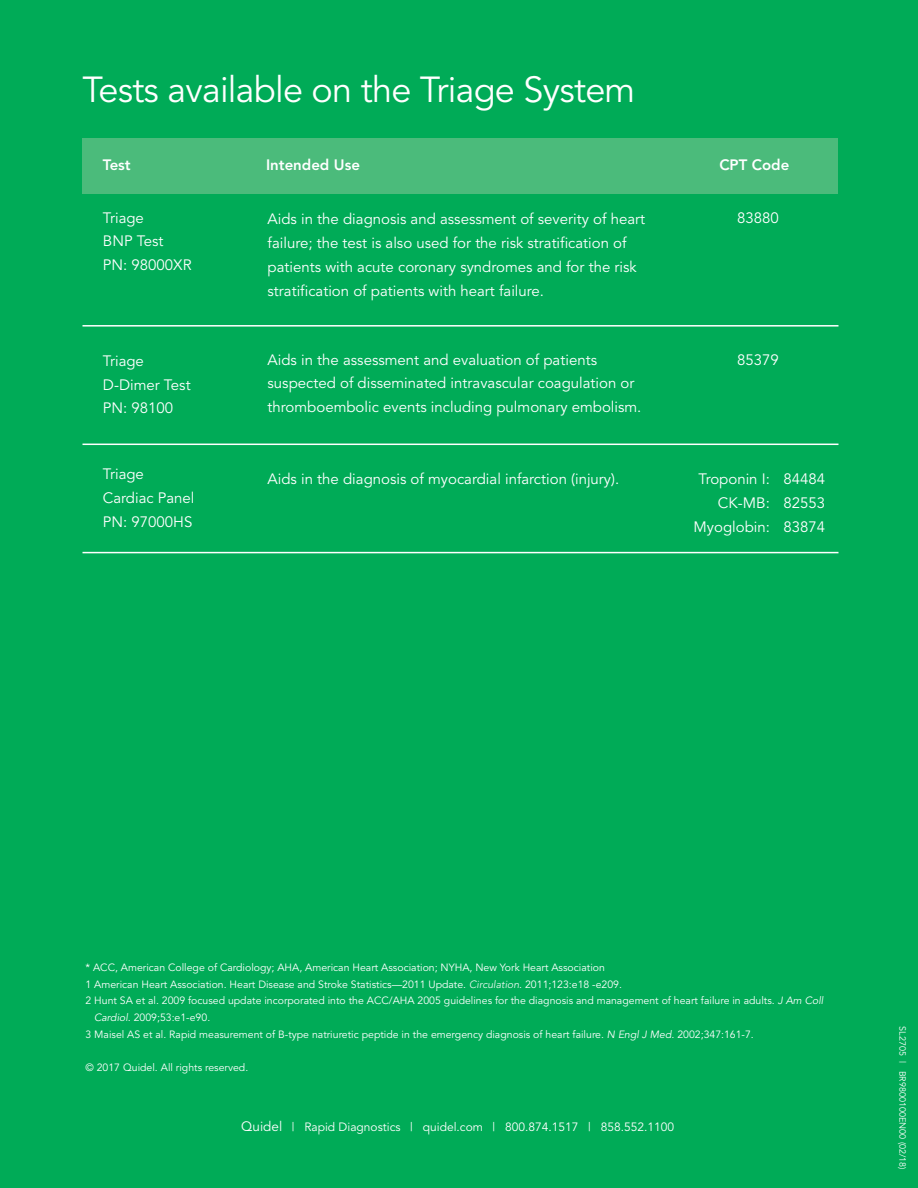
<style>
.page{position:relative;width:918px;height:1188px;background:#00ab57}
.page>*{position:absolute;margin:0;border:0;box-sizing:border-box;transform-origin:0 0}
.t1{font:36px "Avenir";letter-spacing:-.02em;color:#fff}
.t2{font:15px/23.9px "Avenir";color:#fff}
.t3{font:800 15px "Avenir";color:#fff}
.t4{font:12px "Avenir";color:#fff}
.t5{font:10.5px "Avenir";color:#fff}
.t6{font:9px "Avenir";color:#fff}
.s1{font-weight:300;font-style:italic}
.s2{font-style:italic}
.s3{font-size:13.5px}
</style>
<div class="page">
<div style="left:82px;top:138px;width:756px;height:56px;background:#4bbb7b"></div>
<hr style="left:82px;top:325px;width:756px;height:2px;background:#fff">
<hr style="left:82px;top:444px;width:756px;height:1px;background:#fff">
<hr style="left:82px;top:552px;width:756px;height:1px;background:#fff">
<h1 class="t1" style="left:82px;top:68px;width:554px">Tests available on the Triage System</h1>
<p class="t3" style="left:103px;top:153px;width:30px">Test</p>
<p class="t3" style="left:266px;top:153px;width:95px">Intended Use</p>
<p class="t3" style="left:719px;top:153px;width:71px">CPT Code</p>
<p class="t2" style="left:103px;top:206px;width:90px">Triage<br>BNP Test<br>PN: 98000XR</p>
<p class="t2" style="left:737px;top:206px;width:43px">83880</p>
<p class="t2" style="left:268px;top:208px;width:379px">Aids in the diagnosis and assessment of severity of heart failure; the test is also used for the risk stratification of patients with acute coronary syndromes and for the risk stratification of patients with heart failure.</p>
<p class="t2" style="left:268px;top:348px;width:375px">Aids in the assessment and evaluation of patients suspected of disseminated intravascular coagulation or thromboembolic events including pulmonary embolism.</p>
<p class="t2" style="left:103px;top:349px;width:89px">Triage<br>D-Dimer Test<br>PN: 98100</p>
<p class="t2" style="left:737px;top:348px;width:43px">85379</p>
<p class="t2" style="left:103px;top:462px;width:93px">Triage<br>Cardiac Panel<br>PN: 97000HS</p>
<p class="t2" style="left:694px;top:467px;width:133px;text-align:right">Troponin I: 84484<br>CK-MB: 82553<br>Myoglobin: 83874</p>
<p class="t2" style="left:268px;top:467px;width:353px">Aids in the diagnosis of myocardial infarction (injury).</p>
<p class="t5" style="left:86px;top:961px;width:521px">* ACC, American College of Cardiology; AHA, American Heart Association; NYHA, New York Heart Association</p>
<p class="t5" style="left:86px;top:978px;width:538px">1 American Heart Association. Heart Disease and Stroke Statistics—2011 Update. <span class="s1">Circulation</span>. 2011;123:e18 -e209.</p>
<p class="t5" style="left:86px;top:994px;width:739px">2 Hunt SA et al. 2009 focused update incorporated into the ACC/AHA 2005 guidelines for the diagnosis and management of heart failure in adults. <span class="s2">J Am Coll</span></p>
<p class="t5" style="left:94px;top:1011px;width:118px"><span class="s2">Cardiol.</span> 2009;53:e1-e90.</p>
<p class="t5" style="left:85px;top:1028px;width:670px">3 Maisel AS et al. Rapid measurement of B-type natriuretic peptide in the emergency diagnosis of heart failure. <span class="s2">N Engl J Med.</span> 2002;347:161-7.</p>
<p class="t5" style="left:85px;top:1061px;width:164px">© 2017 Quidel. All rights reserved.</p>
<p class="t4" style="left:241px;top:1120px;width:434px"><span class="s3">Quidel</span> | Rapid Diagnostics | quidel.com | 800.874.1517 | 858.552.1100</p>
<p class="t6" style="left:908px;top:1026px;width:145px;rotate:90deg">SL2705 | BR9800100EN00 (02/18)</p>
</div>
